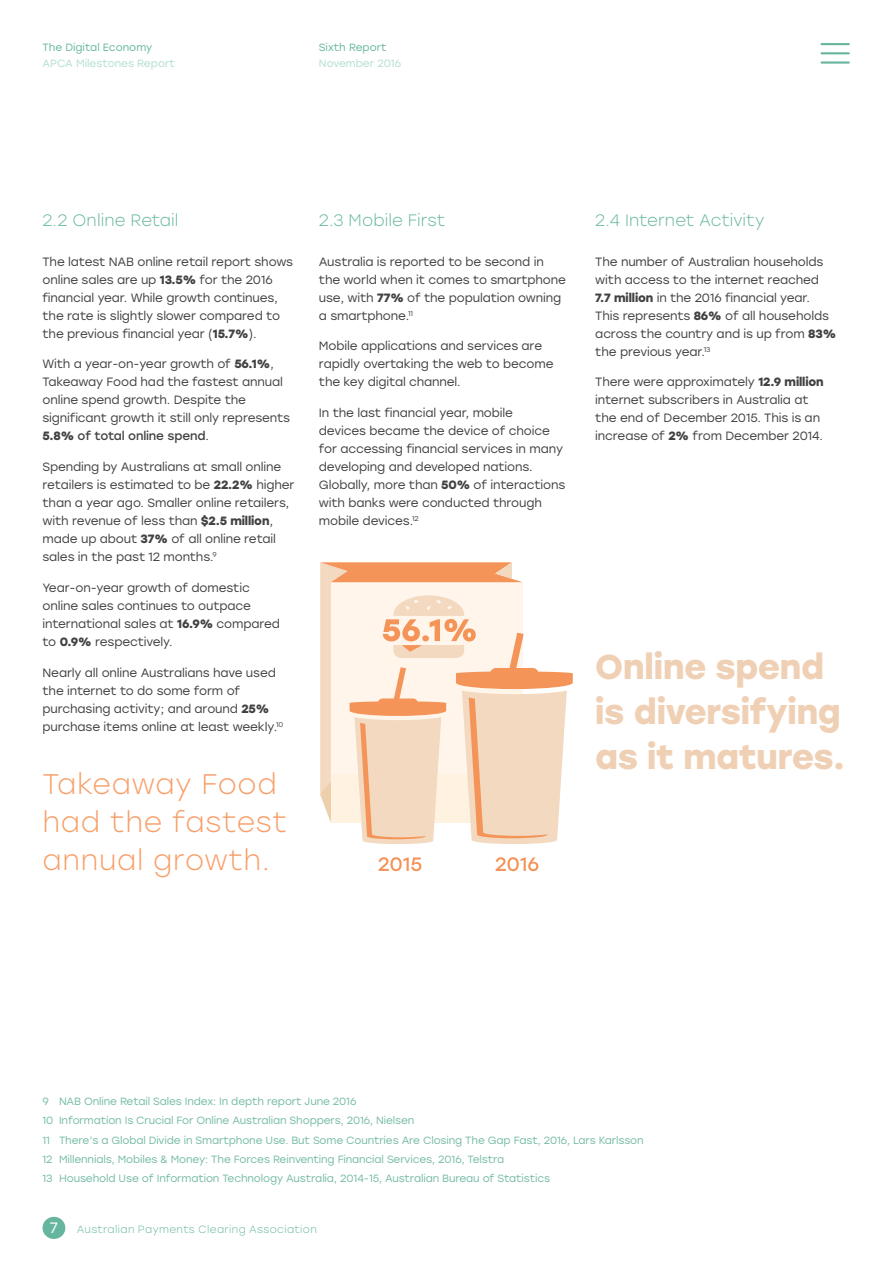
<style>
.page{position:relative;width:893px;height:1263px;background:#fff}
.page>*{position:absolute;margin:0;border:0;box-sizing:border-box;transform-origin:0 0}
.t1{font:700 34.5px/45px "Stolzl";letter-spacing:-.01em;color:#f0d0b4}
.t2{font:300 28.35px/37.8px "Stolzl";letter-spacing:.025em;color:#f89f69}
.t3{font:300 16.5px "Stolzl";letter-spacing:.005em;color:#66b69f}
.t4{font:12px/18px "Stolzl";letter-spacing:-.01em;color:#414042}
.t5{font:10.5px/19.2px "Stolzl";letter-spacing:-.01em;color:#75bba7}
.t6{font:300 10.5px "Stolzl";letter-spacing:.035em;color:#66b69f}
.t7{font:10.5px "Stolzl";color:#b1ded3}
.t8{font:10.5px "Stolzl";color:#66b69f}
.s1{font-weight:700}
.s2{font-style:inherit}
.s3{font-weight:400;font-size:15px;color:#fff}
</style>
<div class="page">
<div style="left:43px;top:1217px;width:22px;height:22px;background:#66b69f;border-radius:50%"></div>
<hr style="left:821px;top:43px;width:28px;height:2px;background:#66b69f">
<hr style="left:821px;top:52px;width:28px;height:2px;background:#66b69f">
<hr style="left:821px;top:61px;width:28px;height:3px;background:#66b69f">
<svg style="left:379px;top:857px;width:42px;height:14px"></svg>
<svg style="left:496px;top:857px;width:42px;height:14px"></svg>
<svg style="left:320px;top:562px;width:253px;height:282px;background:#f8dec8"></svg>
<p class="t8" style="left:43px;top:40px;width:111px">The Digital Economy</p>
<p class="t7" style="left:43px;top:56px;width:134px">APCA Milestones Report</p>
<p class="t8" style="left:319px;top:40px;width:69px">Sixth Report</p>
<p class="t7" style="left:319px;top:56px;width:84px">November 2016</p>
<h3 class="t3" style="left:43px;top:209px;width:137px">2.2 Online Retail</h3>
<p class="t4" style="left:43px;top:252px;width:252px">The latest NAB online retail report shows online sales are up <span class="s1">13.5%</span> for the 2016 financial year. While growth continues, the rate is slightly slower compared to the previous financial year (<span class="s1">15.7%</span>).</p>
<p class="t4" style="left:43px;top:355px;width:249px">With a year-on-year growth of <span class="s1">56.1%</span>, Takeaway Food had the fastest annual online spend growth. Despite the significant growth it still only represents <span class="s1">5.8%</span> <span class="s2">of total online spend</span>.</p>
<p class="t4" style="left:43px;top:457px;width:253px">Spending by Australians at small online retailers is estimated to be <span class="s1">22.2%</span> higher than a year ago. Smaller online retailers, with revenue of less than <span class="s1">$2.5 million</span>, made up about <span class="s1">37%</span> of all online retail sales in the past 12 months.<sup>9</sup></p>
<p class="t4" style="left:43px;top:578px;width:239px">Year-on-year growth of domestic online sales continues to outpace international sales at <span class="s1">16.9%</span> compared to <span class="s1">0.9%</span> respectively.</p>
<p class="t4" style="left:43px;top:663px;width:242px">Nearly all online Australians have used the internet to do some form of purchasing activity; and around <span class="s1">25% </span>purchase items online at least weekly.<sup>10</sup></p>
<h2 class="t2" style="left:43px;top:764px;width:246px">Takeaway Food had the fastest annual growth.</h2>
<h3 class="t3" style="left:319px;top:209px;width:128px">2.3 Mobile First</h3>
<p class="t4" style="left:319px;top:252px;width:249px">Australia is reported to be second in the world when it comes to smartphone use, with <span class="s1">77%</span> of the population owning a smartphone.<sup>11</sup></p>
<p class="t4" style="left:319px;top:337px;width:236px">Mobile applications and services are rapidly overtaking the web to become the key digital channel.</p>
<p class="t4" style="left:319px;top:403px;width:248px">In the last financial year, mobile<br>devices became the device of choice for accessing financial services in many developing and developed nations.<br>Globally, more than <span class="s1">50%</span> of interactions with banks were conducted through mobile devices.<sup>12</sup></p>
<h3 class="t3" style="left:595px;top:209px;width:171px">2.4 Internet Activity</h3>
<p class="t4" style="left:595px;top:252px;width:242px">The number of Australian households with access to the internet reached <span class="s1">7.7 million</span> in the 2016 financial year.<br>This represents <span class="s1">86%</span> of all households across the country and is up from <span class="s1">83% </span>the previous year.<sup>13</sup></p>
<p class="t4" style="left:595px;top:373px;width:230px">There were approximately <span class="s1">12.9 million </span>internet subscribers in Australia at the end of December 2015. This is an increase of <span class="s1">2%</span> from December 2014.</p>
<h1 class="t1" style="left:595px;top:642px;width:251px">Online spend is diversifying as it matures.</h1>
<p class="t5" style="left:43px;top:1091px;width:603px">9 NAB Online Retail Sales Index: In depth report June 2016<br>10 Information Is Crucial For Online Australian Shoppers, 2016, Nielsen<br>11 There’s a Global Divide in Smartphone Use. But Some Countries Are Closing The Gap Fast, 2016, Lars Karlsson 12 Millennials, Mobiles &amp; Money: The Forces Reinventing Financial Services, 2016, Telstra<br>13 Household Use of Information Technology Australia, 2014-15, Australian Bureau of Statistics</p>
<p class="t6" style="left:50px;top:1222px;width:269px"><span class="s3">7</span> Australian Payments Clearing Association</p>
</div>
